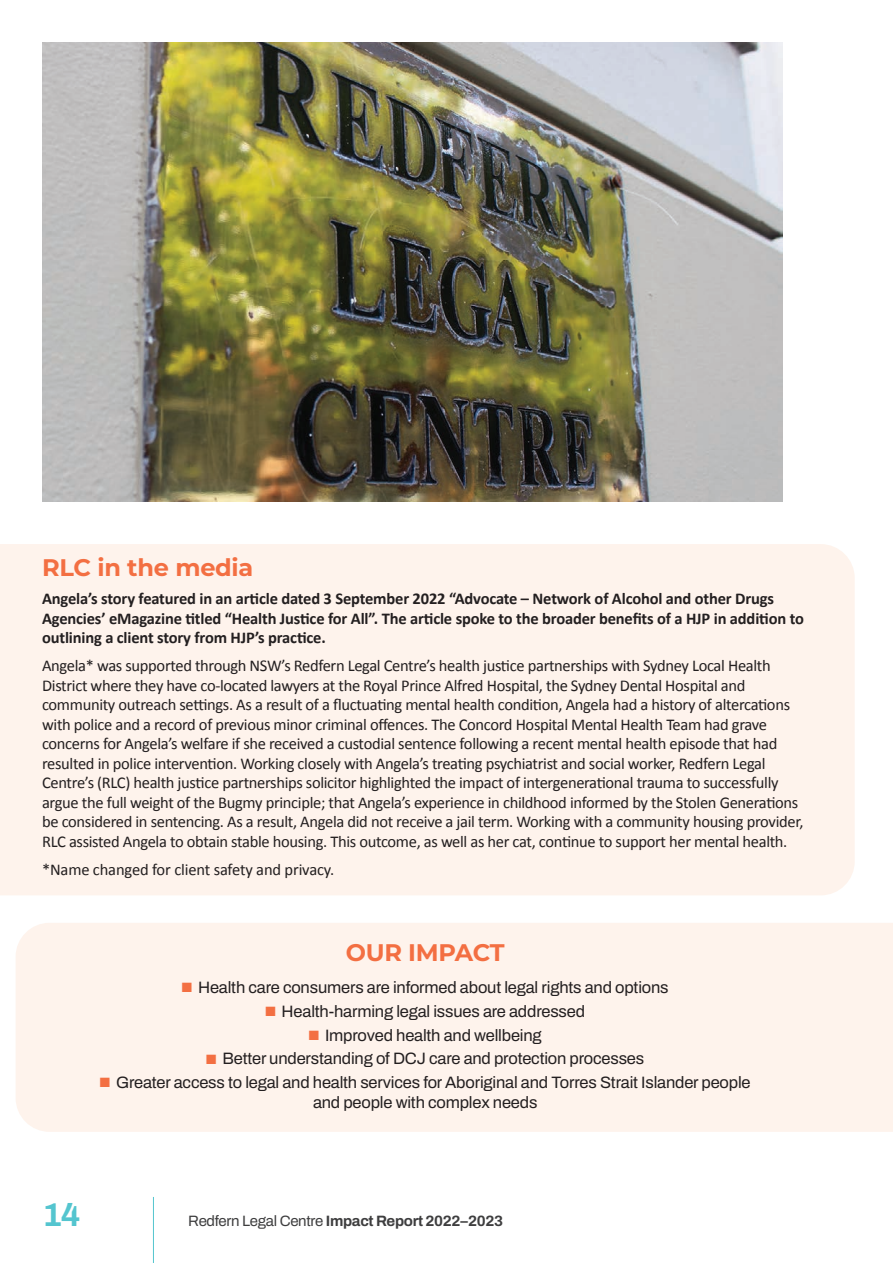
<style>
.page{position:relative;width:893px;height:1263px;background:#fff}
.page>*{position:absolute;margin:0;border:0;box-sizing:border-box;transform-origin:0 0}
.t1{font:700 33px "Archivo";color:#54c5cf}
.RLC_Heading_1{font:700 24px "Montserrat";letter-spacing:-.01em;color:#f36f42}
.Our_impact_highlights{font:700 24px "Montserrat";letter-spacing:-.01em;color:#f36f42}
.RLC_Body{font:16.5px/19.5px "Calibri";letter-spacing:-.02em;color:#231f20}
.Our_impact_highlights-2{font:16.5px/19.5px "Archivo";letter-spacing:-.01em;color:#231f20;text-align:center}
.RLC_Body-2{font:700 16.5px/19.5px "Calibri";letter-spacing:-.01em;color:#231f20}
.t2{font:700 15px "Archivo";letter-spacing:-.02em;color:#3e3e3f}
.s1{color:#f36f42}
.s2{font-weight:400}
</style>
<div class="page">
<hr style="left:153px;top:1197px;width:1px;height:66px;background:#54c5cf">
<img style="left:43px;top:43px;width:739px;height:459px">
<div style="left:0;top:544px;width:855px;height:351px;background:#fef3ec"></div>
<div style="left:16px;top:923px;width:877px;height:209px;background:#fef3ec"></div>
<p class="RLC_Heading_1" style="left:42px;top:552px;width:213px">RLC in the media</p>
<p class="RLC_Body-2" style="left:42px;top:588px;width:763px">Angela’s story featured in an article dated 3 September 2022 “Advocate – Network of Alcohol and other Drugs<br>Agencies’ eMagazine titled “Health Justice for All”. The article spoke to the broader benefits of a HJP in addition to outlining a client story from HJP’s practice.</p>
<p class="RLC_Body" style="left:42px;top:655px;width:763px">Angela* was supported through NSW’s Redfern Legal Centre’s health justice partnerships with Sydney Local Health District where they have co-located lawyers at the Royal Prince Alfred Hospital, the Sydney Dental Hospital and community outreach settings. As a result of a fluctuating mental health condition, Angela had a history of altercations with police and a record of previous minor criminal offences. The Concord Hospital Mental Health Team had grave concerns for Angela’s welfare if she received a custodial sentence following a recent mental health episode that had resulted in police intervention. Working closely with Angela’s treating psychiatrist and social worker, Redfern Legal Centre’s (RLC) health justice partnerships solicitor highlighted the impact of intergenerational trauma to successfully argue the full weight of the Bugmy principle; that Angela’s experience in childhood informed by the Stolen Generations be considered in sentencing. As a result, Angela did not receive a jail term. Working with a community housing provider, RLC assisted Angela to obtain stable housing. This outcome, as well as her cat, continue to support her mental health.</p>
<p class="RLC_Body" style="left:42px;top:859px;width:294px">*Name changed for client safety and privacy.</p>
<p class="Our_impact_highlights" style="left:346px;top:936px;width:161px">OUR IMPACT</p>
<p class="Our_impact_highlights-2" style="left:182px;top:978px;width:488px"><span class="s1">■</span> Health care consumers are informed about legal rights and options</p>
<p class="Our_impact_highlights-2" style="left:265px;top:1001px;width:321px"><span class="s1">■</span> Health-harming legal issues are addressed</p>
<p class="Our_impact_highlights-2" style="left:309px;top:1025px;width:234px"><span class="s1">■</span> Improved health and wellbeing</p>
<p class="Our_impact_highlights-2" style="left:206px;top:1049px;width:440px"><span class="s1">■</span> Better understanding of DCJ care and protection processes</p>
<p class="Our_impact_highlights-2" style="left:100px;top:1073px;width:652px"><span class="s1">■</span> Greater access to legal and health services for Aboriginal and Torres Strait Islander people and people with complex needs</p>
<h1 class="t1" style="left:43px;top:1190px;width:40px">14</h1>
<p class="t2" style="left:188px;top:1209px;width:316px"><span class="s2">Redfern Legal Centre</span> Impact Report 2022–2023</p>
</div>
